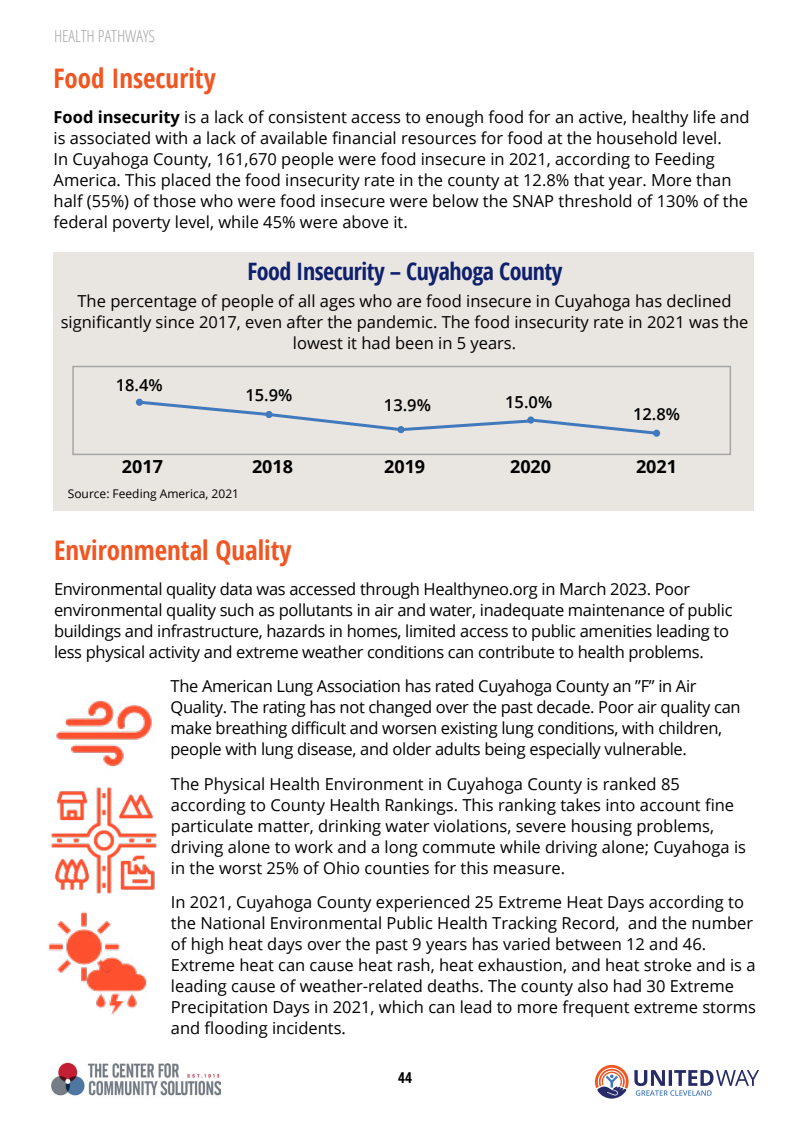
<style>
.page{position:relative;width:810px;height:1134px;background:#fff}
.page>*{position:absolute;margin:0;border:0;box-sizing:border-box;transform-origin:0 0}
.t1{font:700 condensed 27px "Open Sans";color:#f05622}
.t2{font:700 condensed 24px "Open Sans";letter-spacing:-.02em;color:#0f206c}
.t3{font:700 18px "Open Sans";color:#000}
.t4{font:16.5px/21px "Open Sans";color:#000}
.t5{font:16.5px/21px "Open Sans";letter-spacing:-.02em;color:#000}
.t6{font:600 16.5px "Open Sans";color:#000}
.t7{font:300 condensed 16.5px "Open Sans";color:#a6a6a6}
.t8{font:700 condensed 15px "Open Sans";color:#000}
.t9{font:12px "Open Sans";color:#000}
.s1{font-weight:700}
</style>
<div class="page">
<img style="left:51px;top:1062px;width:170px;height:34px">
<svg style="left:595px;top:1065px;width:164px;height:34px"></svg>
<div style="left:54px;top:253px;width:700px;height:258px;background:#e9e6e1"></div>
<div style="left:72px;top:366px;width:659px;height:89px;border:2px solid #a6a6a6"></div>
<svg style="left:136px;top:399px;width:524px;height:37px"></svg>
<img style="left:51px;top:701px;width:106px;height:193px">
<img style="left:96px;top:964px;width:51px;height:51px">
<img style="left:48px;top:911px;width:83px;height:83px">
<p class="t7" style="left:54px;top:25px;width:103px">HEALTH PATHWAYS</p>
<h1 class="t1" style="left:54px;top:59px;width:164px">Food Insecurity</h1>
<p class="t4" style="left:54px;top:106px;width:698px"><span class="s1">Food insecurity</span> is a lack of consistent access to enough food for an active, healthy life and is associated with a lack of available financial resources for food at the household level.<br>In Cuyahoga County, 161,670 people were food insecure in 2021, according to Feeding America. This placed the food insecurity rate in the county at 12.8% that year. More than half (55%) of those who were food insecure were below the SNAP threshold of 130% of the federal poverty level, while 45% were above it.</p>
<h2 class="t2" style="left:247px;top:255px;width:317px">Food Insecurity – Cuyahoga County</h2>
<p class="t4" style="left:61px;top:290px;width:689px;text-align:center">The percentage of people of all ages who are food insecure in Cuyahoga has declined significantly since 2017, even after the pandemic. The food insecurity rate in 2021 was the lowest it had been in 5 years.</p>
<p class="t6" style="left:116px;top:373px;width:49px">18.4%</p>
<p class="t6" style="left:245px;top:384px;width:49px">15.9%</p>
<p class="t6" style="left:384px;top:394px;width:49px">13.9%</p>
<p class="t6" style="left:505px;top:391px;width:49px">15.0%</p>
<p class="t6" style="left:633px;top:403px;width:49px">12.8%</p>
<p class="t3" style="left:122px;top:454px;width:43px">2017</p>
<p class="t3" style="left:252px;top:454px;width:43px">2018</p>
<p class="t3" style="left:384px;top:454px;width:43px">2019</p>
<p class="t3" style="left:510px;top:454px;width:43px">2020</p>
<p class="t3" style="left:636px;top:454px;width:43px">2021</p>
<p class="t9" style="left:68px;top:486px;width:173px">Source: Feeding America, 2021</p>
<h1 class="t1" style="left:54px;top:532px;width:239px">Environmental Quality</h1>
<p class="t5" style="left:54px;top:578px;width:680px">Environmental quality data was accessed through Healthyneo.org in March 2023. Poor environmental quality such as pollutants in air and water, inadequate maintenance of public buildings and infrastructure, hazards in homes, limited access to public amenities leading to less physical activity and extreme weather conditions can contribute to health problems.</p>
<p class="t5" style="left:171px;top:675px;width:572px">The American Lung Association has rated Cuyahoga County an ”F” in Air Quality. The rating has not changed over the past decade. Poor air quality can make breathing difficult and worsen existing lung conditions, with children, people with lung disease, and older adults being especially vulnerable.</p>
<p class="t4" style="left:171px;top:773px;width:577px">The Physical Health Environment in Cuyahoga County is ranked 85 according to County Health Rankings. This ranking takes into account fine particulate matter, drinking water violations, severe housing problems, driving alone to work and a long commute while driving alone; Cuyahoga is in the worst 25% of Ohio counties for this measure.</p>
<p class="t4" style="left:171px;top:891px;width:587px">In 2021, Cuyahoga County experienced 25 Extreme Heat Days according to the National Environmental Public Health Tracking Record, and the number of high heat days over the past 9 years has varied between 12 and 46.<br>Extreme heat can cause heat rash, heat exhaustion, and heat stroke and is a leading cause of weather-related deaths. The county also had 30 Extreme Precipitation Days in 2021, which can lead to more frequent extreme storms and flooding incidents.</p>
<p class="t8" style="left:398px;top:1067px;width:15px">44</p>
</div>
